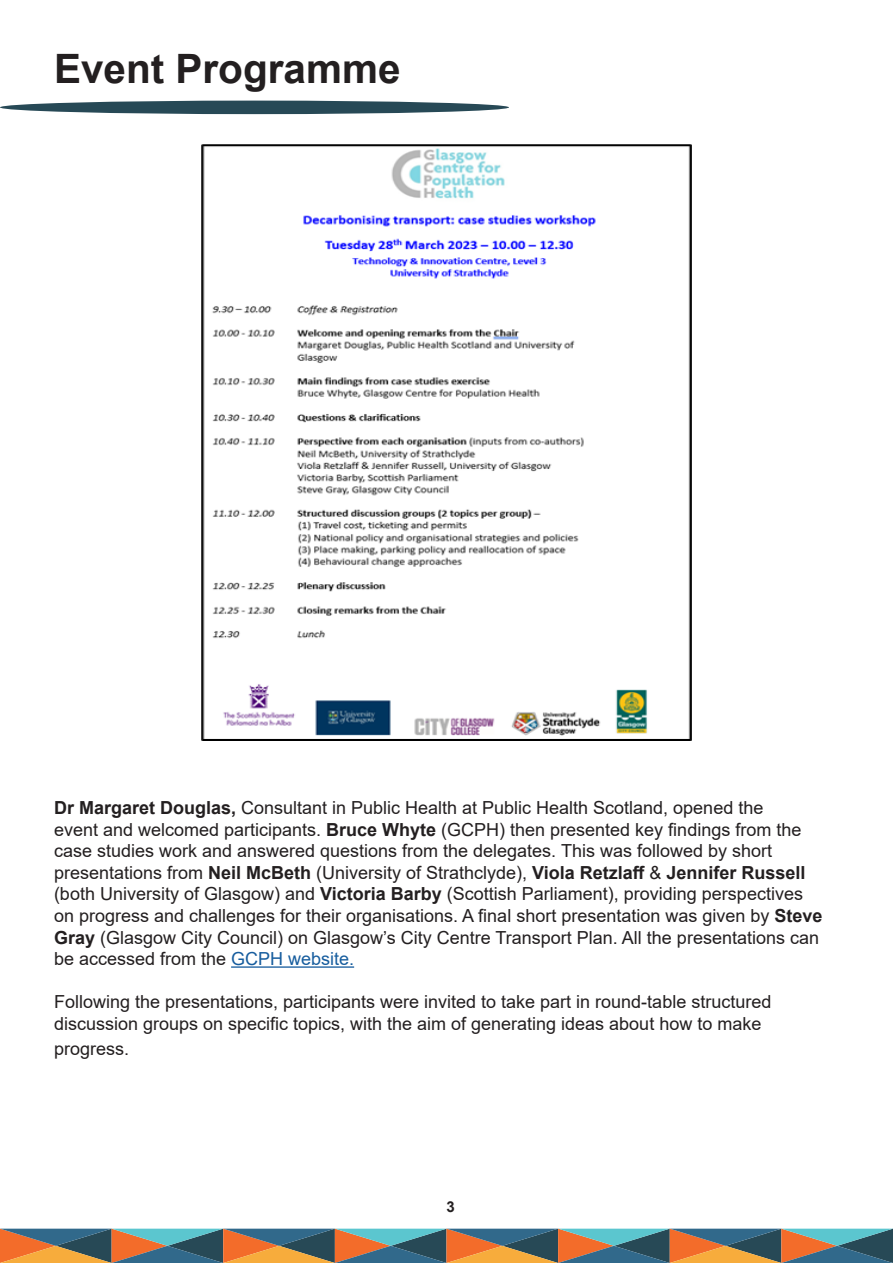
<style>
.page{position:relative;width:893px;height:1263px;background:#fff}
.page>*{position:absolute;margin:0;border:0;box-sizing:border-box;transform-origin:0 0}
.t1{font:700 40.5px "Arial";color:#231f20}
.t2{font:18px/21.6px "Arial";color:#231f20}
.t3{font:700 15px "Arial";color:#231f20}
.s1{font-weight:700}
.s2{color:#175d9e}
</style>
<div class="page">
<svg style="left:0;top:1229px;width:893px;height:34px;background:#7f7765"></svg>
<div style="left:0;top:101px;width:509px;height:13px;background:#274956;border-radius:50%"></div>
<hr style="left:231px;top:966px;width:123px;height:2px;background:#175d9e">
<img style="left:202px;top:145px;width:489px;height:595px">
<p class="t1" style="left:54px;top:41px;width:348px">Event Programme</p>
<p class="t2" style="left:54px;top:797px;width:770px"><span class="s1">Dr Margaret Douglas,</span> Consultant in Public Health at Public Health Scotland, opened the<br>event and welcomed participants. <span class="s1">Bruce Whyte</span> (GCPH) then presented key findings from the case studies work and answered questions from the delegates. This was followed by short presentations from <span class="s1">Neil McBeth</span> (University of Strathclyde), <span class="s1">Viola Retzlaff</span> &amp; <span class="s1">Jennifer Russell </span>(both University of Glasgow) and <span class="s1">Victoria Barby</span> (Scottish Parliament), providing perspectives on progress and challenges for their organisations. A final short presentation was given by <span class="s1">Steve Gray</span> (Glasgow City Council) on Glasgow’s City Centre Transport Plan. All the presentations can be accessed from the <span class="s2">GCPH website.</span></p>
<p class="t2" style="left:54px;top:991px;width:719px">Following the presentations, participants were invited to take part in round-table structured discussion groups on specific topics, with the aim of generating ideas about how to make</p>
<p class="t2" style="left:54px;top:1038px;width:77px">progress.</p>
<p class="t3" style="left:446px;top:1196px;width:10px">3</p>
</div>
